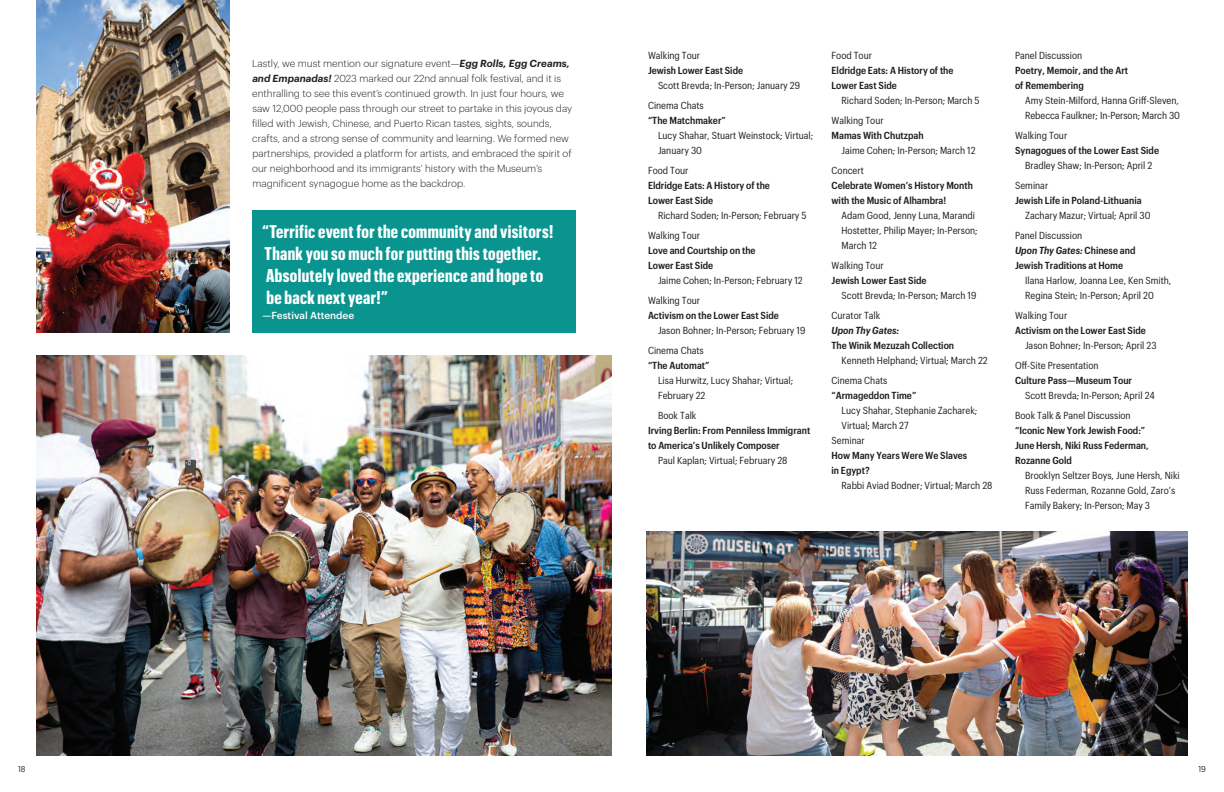
<style>
.page{position:relative;width:1224px;height:792px;background:#fff}
.page>*{position:absolute;margin:0;border:0;box-sizing:border-box;transform-origin:0 0}
.t1{font:700 18px/22px "Graphik X Cond";letter-spacing:.02em;color:#fff}
.t2{font:10px/20px "Graphik Compact";color:#231f20}
.t3{font:600 10px/15px "Graphik Compact";color:#231f20}
.t4{font:300 10px/15px "Graphik";color:#231f20}
.t5{font:500 10px "Graphik";color:#fff}
.t6{font:italic 600 10px "Graphik Compact";color:#231f20}
.t7{font:8.5px "Gotham Narrow";color:#231f20}
.s1{font-weight:600;font-style:italic}
.s2{font-style:italic}
</style>
<div class="page">
<div style="left:252px;top:210px;width:324px;height:123px;background:#0a9490"></div>
<img style="left:647px;top:531px;width:541px;height:225px">
<img style="left:36px;top:356px;width:575px;height:400px">
<img style="left:36px;top:0;width:194px;height:333px">
<p class="t4" style="left:252px;top:55px;width:322px">Lastly, we must mention our signature event—<span class="s1">Egg Rolls, Egg Creams, and Empanadas!</span> 2023 marked our 22nd annual folk festival, and it is enthralling to see this event’s continued growth. In just four hours, we saw 12,000 people pass through our street to partake in this joyous day filled with Jewish, Chinese, and Puerto Rican tastes, sights, sounds, crafts, and a strong sense of community and learning. We formed new partnerships, provided a platform for artists, and embraced the spirit of our neighborhood and its immigrants’ history with the Museum’s magnificent synagogue home as the backdrop.</p>
<h1 class="t1" style="left:262px;top:219px;width:293px">“Terrific event for the community and visitors!<br>Thank you so much for putting this together.<br>Absolutely loved the experience and hope to be back next year!”</h1>
<p class="t5" style="left:262px;top:308px;width:93px">—Festival Attendee</p>
<p class="t2" style="left:648px;top:44px;width:54px">Walking Tour</p>
<p class="t3" style="left:648px;top:62px;width:97px">Jewish Lower East Side</p>
<p class="t2" style="left:648px;top:74px;width:154px;text-indent:10px">Scott Brevda; In-Person; January 29<br>Cinema Chats</p>
<p class="t3" style="left:648px;top:112px;width:79px">“The Matchmaker”</p>
<p class="t2" style="left:658px;top:127px;width:157px;line-height:15px">Lucy Shahar, Stuart Weinstock; Virtual;<br>January 30</p>
<p class="t2" style="left:648px;top:159px;width:42px">Food Tour</p>
<p class="t3" style="left:648px;top:177px;width:124px">Eldridge Eats: A History of the<br>Lower East Side</p>
<p class="t2" style="left:648px;top:204px;width:160px;text-indent:10px">Richard Soden; In-Person; February 5<br>Walking Tour</p>
<p class="t3" style="left:648px;top:242px;width:109px">Love and Courtship on the<br>Lower East Side</p>
<p class="t2" style="left:648px;top:269px;width:156px;text-indent:10px">Jaime Cohen; In-Person; February 12<br>Walking Tour</p>
<p class="t3" style="left:648px;top:307px;width:132px">Activism on the Lower East Side</p>
<p class="t2" style="left:648px;top:319px;width:159px;text-indent:10px">Jason Bohner; In-Person; February 19<br>Cinema Chats</p>
<p class="t3" style="left:648px;top:357px;width:63px">“The Automat”</p>
<p class="t2" style="left:658px;top:372px;width:137px;line-height:15px">Lisa Hurwitz, Lucy Shahar; Virtual;<br>February 22</p>
<p class="t2" style="left:658px;top:404px;width:40px">Book Talk</p>
<p class="t3" style="left:648px;top:422px;width:164px">Irving Berlin: From Penniless Immigrant to America’s Unlikely Composer</p>
<p class="t2" style="left:658px;top:449px;width:131px">Paul Kaplan; Virtual; February 28</p>
<p class="t2" style="left:832px;top:44px;width:42px">Food Tour</p>
<p class="t3" style="left:832px;top:62px;width:124px">Eldridge Eats: A History of the<br>Lower East Side</p>
<p class="t2" style="left:832px;top:89px;width:150px;text-indent:10px">Richard Soden; In-Person; March 5<br>Walking Tour</p>
<p class="t3" style="left:832px;top:127px;width:94px">Mamas With Chutzpah</p>
<p class="t2" style="left:832px;top:139px;width:146px;text-indent:10px">Jaime Cohen; In-Person; March 12<br>Concert</p>
<p class="t3" style="left:832px;top:177px;width:143px">Celebrate Women’s History Month with the Music of Alhambra!</p>
<p class="t2" style="left:842px;top:207px;width:138px;line-height:15px">Adam Good, Jenny Luna, Marandi<br>Hostetter, Philip Mayer; In-Person;<br>March 12</p>
<p class="t2" style="left:832px;top:254px;width:54px">Walking Tour</p>
<p class="t3" style="left:832px;top:272px;width:97px">Jewish Lower East Side</p>
<p class="t2" style="left:832px;top:284px;width:146px;text-indent:10px">Scott Brevda; In-Person; March 19<br>Curator Talk</p>
<p class="t6" style="left:832px;top:323px;width:69px">Upon Thy Gates:</p>
<p class="t3" style="left:832px;top:337px;width:124px">The Winik Mezuzah Collection</p>
<p class="t2" style="left:832px;top:349px;width:158px;text-indent:10px">Kenneth Helphand; Virtual; March 22<br>Cinema Chats</p>
<p class="t3" style="left:832px;top:387px;width:86px">“Armageddon Time”</p>
<p class="t2" style="left:842px;top:399px;width:137px">Lucy Shahar, Stephanie Zacharek;</p>
<p class="t2" style="left:842px;top:414px;width:69px">Virtual; March 27</p>
<p class="t2" style="left:832px;top:429px;width:35px">Seminar</p>
<p class="t3" style="left:832px;top:447px;width:137px">How Many Years Were We Slaves in Egypt?</p>
<p class="t2" style="left:842px;top:474px;width:152px">Rabbi Aviad Bodner; Virtual; March 28</p>
<p class="t2" style="left:1015px;top:44px;width:69px">Panel Discussion</p>
<p class="t3" style="left:1015px;top:62px;width:115px">Poetry, Memoir, and the Art of Remembering</p>
<p class="t2" style="left:1025px;top:92px;width:156px;line-height:15px">Amy Stein-Milford, Hanna Griff-Sleven,<br>Rebecca Faulkner; In-Person; March 30</p>
<p class="t2" style="left:1015px;top:124px;width:54px">Walking Tour</p>
<p class="t3" style="left:1015px;top:142px;width:145px">Synagogues of the Lower East Side</p>
<p class="t2" style="left:1015px;top:154px;width:139px;text-indent:10px">Bradley Shaw; In-Person; April 2<br>Seminar</p>
<p class="t3" style="left:1015px;top:192px;width:128px">Jewish Life in Poland-Lithuania</p>
<p class="t2" style="left:1015px;top:204px;width:137px;text-indent:10px">Zachary Mazur; Virtual; April 30<br>Panel Discussion</p>
<p class="t3" style="left:1015px;top:242px;width:122px"><span class="s2">Upon Thy Gates:</span> Chinese and<br>Jewish Traditions at Home</p>
<p class="t2" style="left:1025px;top:272px;width:148px;line-height:15px">Ilana Harlow, Joanna Lee, Ken Smith,<br>Regina Stein; In-Person; April 20</p>
<p class="t2" style="left:1015px;top:304px;width:54px">Walking Tour</p>
<p class="t3" style="left:1015px;top:322px;width:132px">Activism on the Lower East Side</p>
<p class="t2" style="left:1015px;top:334px;width:143px;text-indent:10px">Jason Bohner; In-Person; April 23<br>Off-Site Presentation</p>
<p class="t3" style="left:1015px;top:372px;width:119px">Culture Pass—Museum Tour</p>
<p class="t2" style="left:1015px;top:384px;width:141px;text-indent:10px">Scott Brevda; In-Person; April 24<br>Book Talk &amp; Panel Discussion</p>
<p class="t3" style="left:1015px;top:422px;width:135px">“Iconic New York Jewish Food:”<br>June Hersh, Niki Russ Federman,<br>Rozanne Gold</p>
<p class="t2" style="left:1025px;top:467px;width:156px;line-height:15px">Brooklyn Seltzer Boys, June Hersh, Niki<br>Russ Federman, Rozanne Gold, Zaro’s<br>Family Bakery; In-Person; May 3</p>
<p class="t7" style="left:18px;top:764px;width:9px">18</p>
<p class="t7" style="left:1199px;top:764px;width:9px">19</p>
</div>
